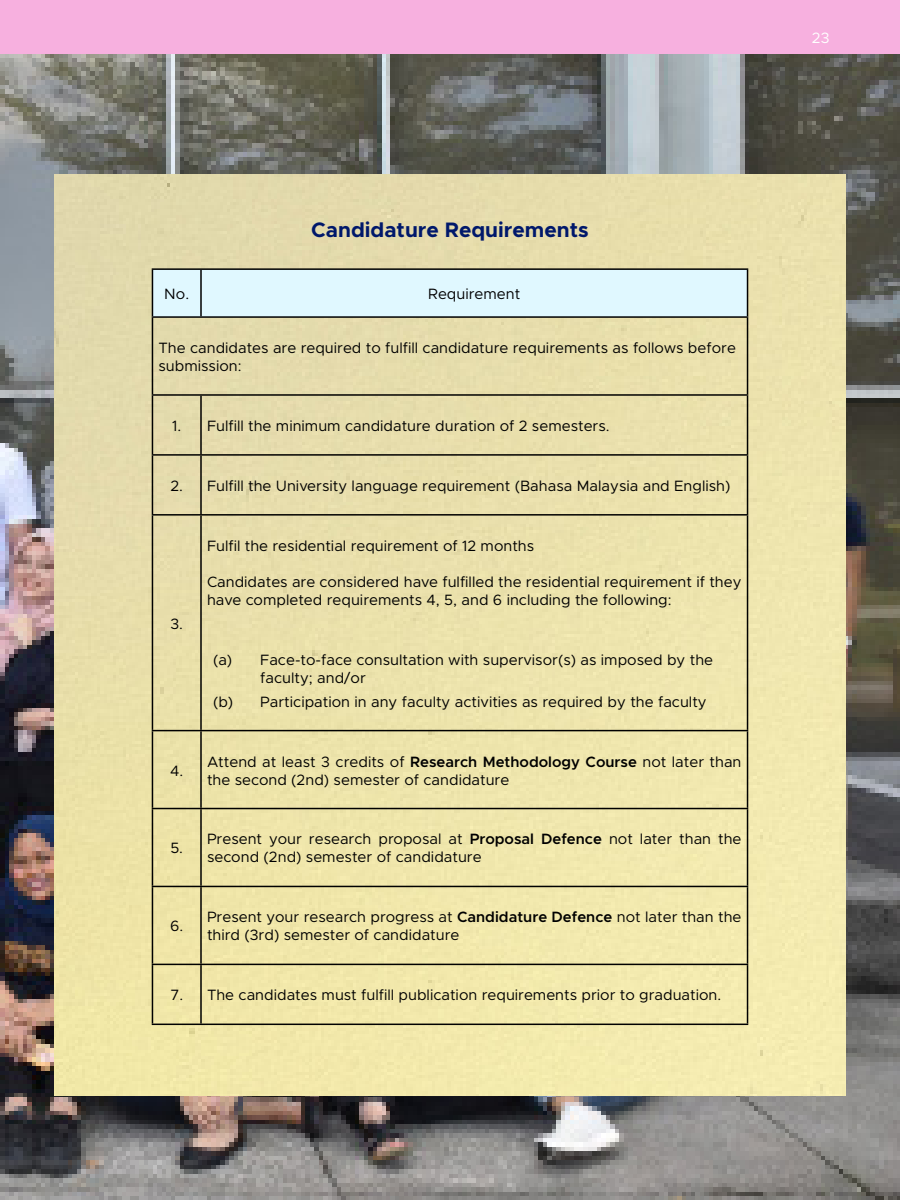
<style>
.page{position:relative;width:900px;height:1200px;background:#fff}
.page>*{position:absolute;margin:0;border:0;box-sizing:border-box;transform-origin:0 0}
.t1{font:700 21px "Metropolis";color:#00186b}
.t2{font:15px/18px "Metropolis";color:#000}
.t3{font:15px "Metropolis";color:#fff}
.s1{font-weight:600}
</style>
<div class="page">
<div style="left:0;top:1px;width:900px;height:53px;background:#f7b0df"></div>
<img style="left:0;top:54px;width:900px;height:1146px">
<img style="left:54px;top:175px;width:792px;height:921px">
<div style="left:153px;top:270px;width:594px;height:46px;background:#e0f8ff"></div>
<hr style="left:152px;top:268px;width:49px;height:2px;background:#000">
<hr style="left:152px;top:270px;width:1px;height:46px;background:#000">
<hr style="left:201px;top:268px;width:547px;height:2px;background:#000">
<hr style="left:200px;top:270px;width:2px;height:46px;background:#000">
<hr style="left:747px;top:270px;width:1px;height:46px;background:#000">
<hr style="left:152px;top:316px;width:49px;height:2px;background:#000">
<hr style="left:152px;top:318px;width:1px;height:76px;background:#000">
<hr style="left:201px;top:316px;width:547px;height:2px;background:#000">
<hr style="left:747px;top:318px;width:1px;height:76px;background:#000">
<hr style="left:152px;top:394px;width:49px;height:2px;background:#000">
<hr style="left:152px;top:396px;width:1px;height:58px;background:#000">
<hr style="left:201px;top:394px;width:547px;height:2px;background:#000">
<hr style="left:200px;top:396px;width:2px;height:58px;background:#000">
<hr style="left:747px;top:396px;width:1px;height:58px;background:#000">
<hr style="left:152px;top:454px;width:49px;height:2px;background:#000">
<hr style="left:152px;top:456px;width:1px;height:58px;background:#000">
<hr style="left:201px;top:454px;width:547px;height:2px;background:#000">
<hr style="left:200px;top:456px;width:2px;height:58px;background:#000">
<hr style="left:747px;top:456px;width:1px;height:58px;background:#000">
<hr style="left:152px;top:514px;width:49px;height:2px;background:#000">
<hr style="left:152px;top:516px;width:1px;height:214px;background:#000">
<hr style="left:201px;top:514px;width:547px;height:2px;background:#000">
<hr style="left:200px;top:516px;width:2px;height:214px;background:#000">
<hr style="left:747px;top:516px;width:1px;height:214px;background:#000">
<hr style="left:152px;top:730px;width:49px;height:1px;background:#000">
<hr style="left:152px;top:731px;width:1px;height:77px;background:#000">
<hr style="left:201px;top:730px;width:547px;height:1px;background:#000">
<hr style="left:200px;top:731px;width:2px;height:77px;background:#000">
<hr style="left:747px;top:731px;width:1px;height:77px;background:#000">
<hr style="left:152px;top:808px;width:49px;height:1px;background:#000">
<hr style="left:152px;top:809px;width:1px;height:77px;background:#000">
<hr style="left:201px;top:808px;width:547px;height:1px;background:#000">
<hr style="left:200px;top:809px;width:2px;height:77px;background:#000">
<hr style="left:747px;top:809px;width:1px;height:77px;background:#000">
<hr style="left:152px;top:886px;width:49px;height:1px;background:#000">
<hr style="left:152px;top:887px;width:1px;height:77px;background:#000">
<hr style="left:201px;top:886px;width:547px;height:1px;background:#000">
<hr style="left:200px;top:887px;width:2px;height:77px;background:#000">
<hr style="left:747px;top:887px;width:1px;height:77px;background:#000">
<hr style="left:152px;top:964px;width:49px;height:1px;background:#000">
<hr style="left:152px;top:965px;width:1px;height:59px;background:#000">
<hr style="left:201px;top:964px;width:547px;height:1px;background:#000">
<hr style="left:200px;top:965px;width:2px;height:59px;background:#000">
<hr style="left:747px;top:965px;width:1px;height:59px;background:#000">
<hr style="left:152px;top:1024px;width:49px;height:1px;background:#000">
<hr style="left:201px;top:1024px;width:547px;height:1px;background:#000">
<h1 class="t1" style="left:311px;top:217px;width:279px">Candidature Requirements</h1>
<p class="t2" style="left:164px;top:285px;width:26px">No.</p>
<p class="t2" style="left:428px;top:285px;width:93px">Requirement</p>
<p class="t2" style="left:158px;top:339px;width:579px">The candidates are required to fulfill candidature requirements as follows before submission:</p>
<p class="t2" style="left:172px;top:417px;width:439px">1. Fulfill the minimum candidature duration of 2 semesters.</p>
<p class="t2" style="left:170px;top:477px;width:562px">2. Fulfill the University language requirement (Bahasa Malaysia and English)</p>
<p class="t2" style="left:170px;top:614px;width:14px">3.</p>
<p class="t2" style="left:207px;top:537px;width:329px">Fulfil the residential requirement of 12 months</p>
<p class="t2" style="left:207px;top:573px;width:536px">Candidates are considered have fulfilled the residential requirement if they have completed requirements 4, 5, and 6 including the following:</p>
<p class="t2" style="left:260px;top:650px;width:454px;text-indent:-47px">(a) Face-to-face consultation with supervisor(s) as imposed by the faculty; and/or</p>
<p class="t2" style="left:213px;top:692px;width:495px">(b) Participation in any faculty activities as required by the faculty</p>
<p class="t2" style="left:170px;top:761px;width:15px">4.</p>
<p class="t2" style="left:207px;top:752px;width:536px">Attend at least 3 credits of <span class="s1">Research Methodology Course</span> not later than the second (2nd) semester of candidature</p>
<p class="t2" style="left:170px;top:839px;width:14px">5.</p>
<p class="t2" style="left:207px;top:830px;width:536px">Present your research proposal at <span class="s1">Proposal Defence</span> not later than the second (2nd) semester of candidature</p>
<p class="t2" style="left:170px;top:917px;width:15px">6.</p>
<p class="t2" style="left:207px;top:908px;width:536px">Present your research progress at <span class="s1">Candidature Defence</span> not later than the third (3rd) semester of candidature</p>
<p class="t2" style="left:170px;top:986px;width:552px">7. The candidates must fulfill publication requirements prior to graduation.</p>
<p class="t3" style="left:812px;top:29px;width:19px">23</p>
</div>
